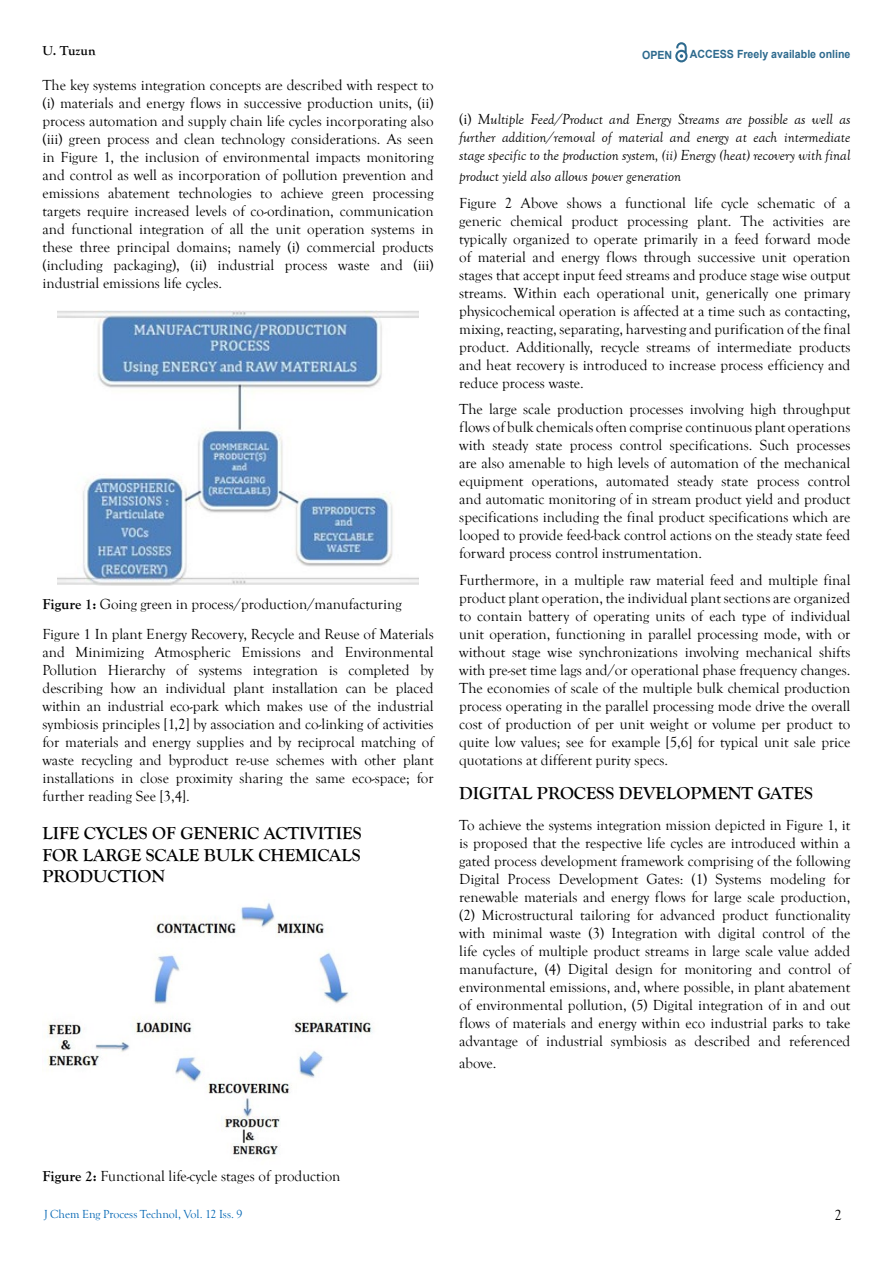
<style>
.page{position:relative;width:893px;height:1263px;background:#fff}
.page>*{position:absolute;margin:0;border:0;box-sizing:border-box;transform-origin:0 0}
.t1{font:700 18px/21.6px "Goudy Old Style T";color:#000;text-align:justify}
.t2{font:15px/18px "Goudy Old Style T";color:#000;text-align:justify}
.t3{font:italic 15px/18px "Goudy Old Style T";color:#000;text-align:justify}
.t4{font:700 13.5px "Goudy Old Style T";color:#000}
.t5{font:12px "Goudy Old Style T";color:#0065b3}
.t6{font:700 11.25px "Arial";color:#2d6a8e;scale:.94 1}
.s1{font-weight:700}
.s2{font-style:normal}
</style>
<div class="page">
<svg style="left:675px;top:43px;width:12px;height:19px"></svg>
<img style="left:57px;top:311px;width:362px;height:274px">
<img style="left:45px;top:902px;width:328px;height:254px">
<p class="t4" style="left:43px;top:43px;width:55px">U. Tuzun</p>
<p class="t6" style="left:642px;top:47px;width:34px">OPEN</p>
<p class="t6" style="left:690px;top:46px;width:172px">ACCESS Freely available online</p>
<p class="t2" style="left:43px;top:77px;width:393px">The key systems integration concepts are described with respect to (i) materials and energy flows in successive production units, (ii) process automation and supply chain life cycles incorporating also (iii) green process and clean technology considerations. As seen in Figure 1, the inclusion of environmental impacts monitoring and control as well as incorporation of pollution prevention and emissions abatement technologies to achieve green processing targets require increased levels of co-ordination, communication and functional integration of all the unit operation systems in these three principal domains; namely (i) commercial products (including packaging), (ii) industrial process waste and (iii) industrial emissions life cycles.</p>
<p class="t2" style="left:43px;top:595px;width:361px"><span class="s1">Figure 1:</span> Going green in process/production/manufacturing</p>
<p class="t2" style="left:43px;top:625px;width:393px">Figure 1 In plant Energy Recovery, Recycle and Reuse of Materials and Minimizing Atmospheric Emissions and Environmental Pollution Hierarchy of systems integration is completed by describing how an individual plant installation can be placed within an industrial eco-park which makes use of the industrial symbiosis principles [1,2] by association and co-linking of activities for materials and energy supplies and by reciprocal matching of waste recycling and byproduct re-use schemes with other plant installations in close proximity sharing the same eco-space; for further reading See [3,4].</p>
<p class="t1" style="left:43px;top:822px;width:321px">LIFE CYCLES OF GENERIC ACTIVITIES FOR LARGE SCALE BULK CHEMICALS PRODUCTION</p>
<p class="t3" style="left:459px;top:110px;width:393px"><span class="s2">(i)</span> Multiple Feed/Product and Energy Streams are possible as well as further addition/removal of material and energy at each intermediate stage specific to the production system, (ii) Energy (heat) recovery with final</p>
<p class="t3" style="left:459px;top:168px;width:223px">product yield also allows power generation</p>
<p class="t2" style="left:459px;top:194px;width:393px">Figure 2 Above shows a functional life cycle schematic of a generic chemical product processing plant. The activities are typically organized to operate primarily in a feed forward mode of material and energy flows through successive unit operation stages that accept input feed streams and produce stage wise output streams. Within each operational unit, generically one primary physicochemical operation is affected at a time such as contacting, mixing, reacting, separating, harvesting and purification of the final product. Additionally, recycle streams of intermediate products and heat recovery is introduced to increase process efficiency and reduce process waste.</p>
<p class="t2" style="left:459px;top:401px;width:393px">The large scale production processes involving high throughput flows of bulk chemicals often comprise continuous plant operations with steady state process control specifications. Such processes are also amenable to high levels of automation of the mechanical equipment operations, automated steady state process control and automatic monitoring of in stream product yield and product specifications including the final product specifications which are looped to provide feed-back control actions on the steady state feed forward process control instrumentation.</p>
<p class="t2" style="left:459px;top:571px;width:393px">Furthermore, in a multiple raw material feed and multiple final product plant operation, the individual plant sections are organized to contain battery of operating units of each type of individual unit operation, functioning in parallel processing mode, with or without stage wise synchronizations involving mechanical shifts with pre-set time lags and/or operational phase frequency changes.<br>The economies of scale of the multiple bulk chemical production process operating in the parallel processing mode drive the overall cost of production of per unit weight or volume per product to quite low values; see for example [5,6] for typical unit sale price quotations at different purity specs.</p>
<p class="t1" style="left:459px;top:783px;width:355px">DIGITAL PROCESS DEVELOPMENT GATES</p>
<p class="t2" style="left:459px;top:816px;width:393px">To achieve the systems integration mission depicted in Figure 1, it is proposed that the respective life cycles are introduced within a gated process development framework comprising of the following Digital Process Development Gates: (1) Systems modeling for renewable materials and energy flows for large scale production, (2) Microstructural tailoring for advanced product functionality with minimal waste (3) Integration with digital control of the life cycles of multiple product streams in large scale value added manufacture, (4) Digital design for monitoring and control of environmental emissions, and, where possible, in plant abatement of environmental pollution, (5) Digital integration of in and out flows of materials and energy within eco industrial parks to take advantage of industrial symbiosis as described and referenced</p>
<p class="t2" style="left:459px;top:1054px;width:39px">above.</p>
<p class="t2" style="left:43px;top:1167px;width:300px"><span class="s1">Figure 2:</span> Functional life-cycle stages of production</p>
<p class="t5" style="left:44px;top:1207px;width:200px">J Chem Eng Process Technol, Vol. 12 Iss. 9</p>
<p class="t2" style="left:834px;top:1207px;width:9px">2</p>
</div>
